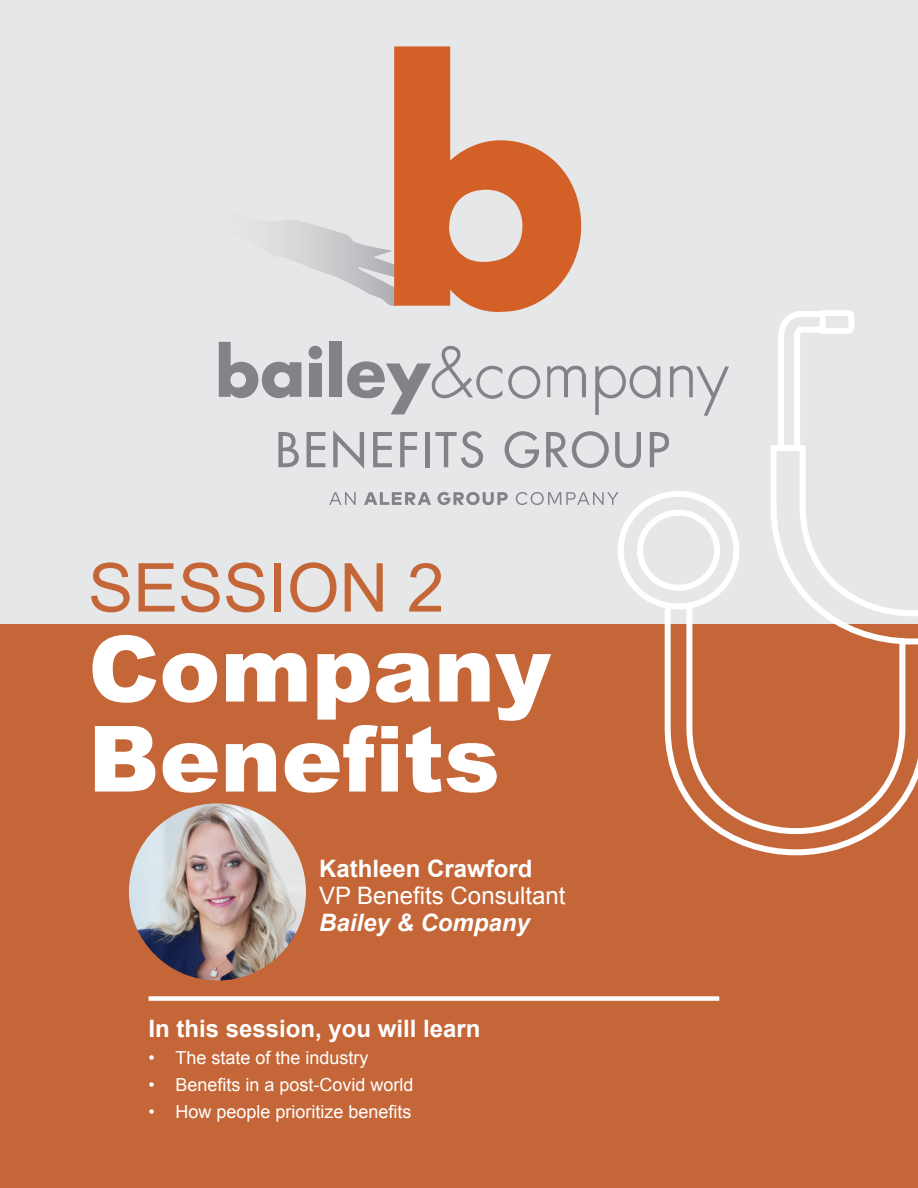
<style>
.page{position:relative;width:918px;height:1188px;background:#fff}
.page>*{position:absolute;margin:0;border:0;box-sizing:border-box;transform-origin:0 0}
.t1{font:900 91.5px/90px "Arial";color:#fff}
.t2{font:67.5px "Arial";color:#c46637}
.t3{font:700 24px "Arial";color:#fff}
.t4{font:24px "Arial";color:#fff}
.t5{font:italic 700 24px "Arial";color:#fff}
.t6{font:18px "Arial";color:#fff}
</style>
<div class="page">
<div style="left:0;top:0;width:918px;height:625px;background:#e6e7e9"></div>
<div style="left:0;top:624px;width:918px;height:564px;background:#c46637"></div>
<div style="left:148px;top:996px;width:571px;height:5px;background:#fff"></div>
<div style="left:309px;top:346px;width:13px;height:13px;background:#828287;border-radius:50%"></div>
<svg style="left:547px;top:366px;width:38px;height:31px"></svg>
<svg style="left:219px;top:342px;width:82px;height:56px"></svg>
<div style="left:310px;top:363px;width:12px;height:34px;background:#828287"></div>
<div style="left:330px;top:342px;width:12px;height:55px;background:#828287"></div>
<svg style="left:508px;top:366px;width:32px;height:33px"></svg>
<svg style="left:595px;top:365px;width:20px;height:50px"></svg>
<svg style="left:347px;top:345px;width:155px;height:69px"></svg>
<hr style="left:565px;top:373px;width:3px;height:24px;background:#828287">
<hr style="left:582px;top:375px;width:3px;height:22px;background:#828287">
<svg style="left:329px;top:492px;width:27px;height:13px"></svg>
<svg style="left:364px;top:492px;width:67px;height:13px"></svg>
<svg style="left:438px;top:492px;width:70px;height:13px"></svg>
<svg style="left:516px;top:492px;width:99px;height:13px"></svg>
<svg style="left:279px;top:220px;width:115px;height:86px"></svg>
<svg style="left:394px;top:46px;width:187px;height:266px;fill:#d36127"></svg>
<svg style="left:278px;top:432px;width:21px;height:35px"></svg>
<svg style="left:307px;top:432px;width:18px;height:35px"></svg>
<svg style="left:333px;top:430px;width:31px;height:39px"></svg>
<svg style="left:373px;top:432px;width:19px;height:35px"></svg>
<svg style="left:400px;top:432px;width:17px;height:35px"></svg>
<hr style="left:425px;top:432px;width:4px;height:35px;background:#828287">
<svg style="left:435px;top:431px;width:48px;height:37px"></svg>
<svg style="left:505px;top:431px;width:34px;height:37px"></svg>
<svg style="left:546px;top:431px;width:63px;height:37px"></svg>
<svg style="left:615px;top:310px;width:303px;height:546px"></svg>
<img style="left:129px;top:803px;width:177px;height:178px;border-radius:89px">
<p class="t2" style="left:88px;top:544px;width:358px">SESSION 2</p>
<p class="t1" style="left:88px;top:621px;width:464px">Company<br>Benefits</p>
<p class="t3" style="left:319px;top:853px;width:215px">Kathleen Crawford</p>
<p class="t4" style="left:319px;top:880px;width:248px">VP Benefits Consultant</p>
<p class="t5" style="left:319px;top:907px;width:212px">Bailey &amp; Company</p>
<p class="t3" style="left:148px;top:1013px;width:334px">In this session, you will learn</p>
<p class="t6" style="left:148px;top:1046px;width:222px">• The state of the industry</p>
<p class="t6" style="left:148px;top:1073px;width:267px">• Benefits in a post-Covid world</p>
<p class="t6" style="left:148px;top:1100px;width:265px">• How people prioritize benefits</p>
</div>
